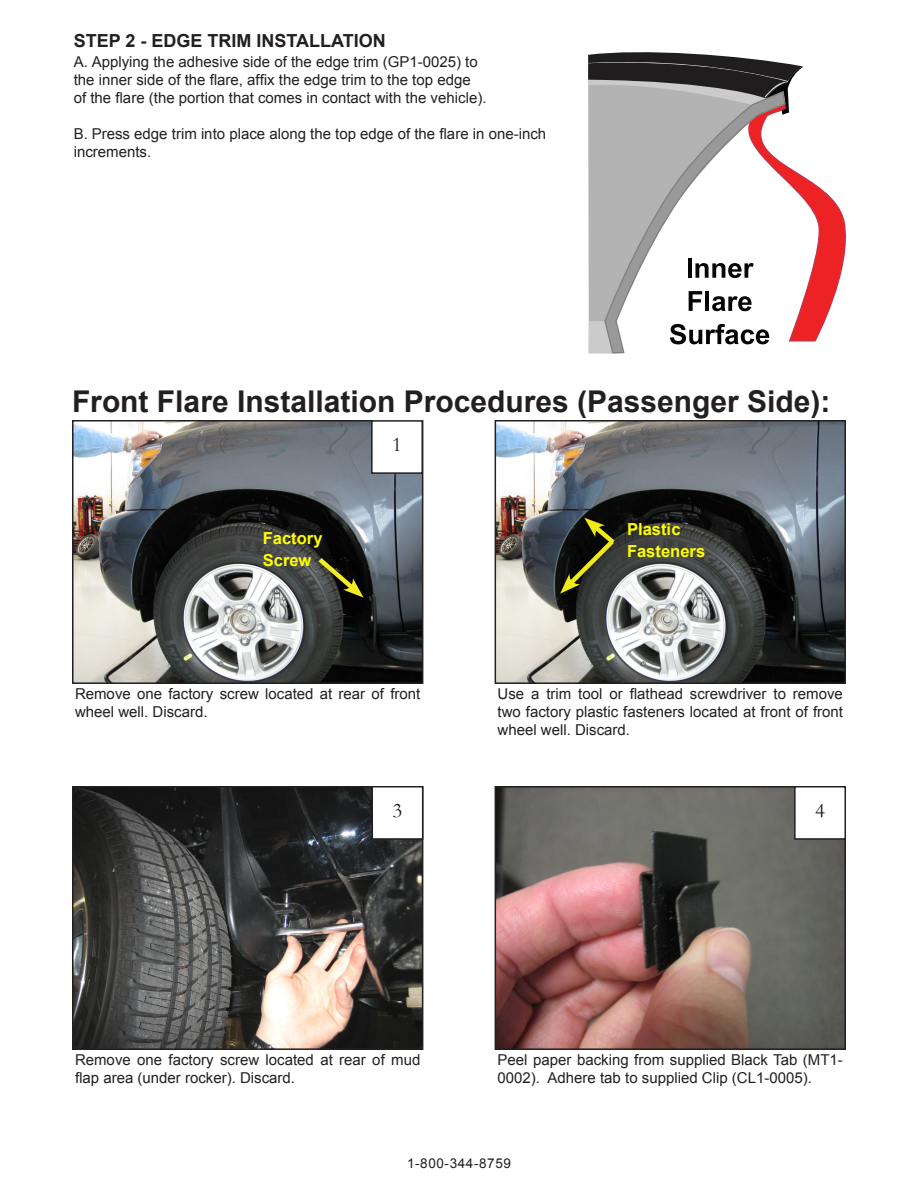
<style>
.page{position:relative;width:918px;height:1188px;background:#fff}
.page>*{position:absolute;margin:0;border:0;box-sizing:border-box;transform-origin:0 0}
.t1{font:700 30px "Arial";color:#231f20}
.t2{font:21px "Garamond";color:#231f20}
.t3{font:700 18px "Arial";color:#231f20}
.t4{font:700 16.5px/21.9px "Arial";color:#ff0}
.t5{font:15px/18px "Arial";color:#231f20}
.t6{font:13.5px "Arial";letter-spacing:.045em;color:#231f20}
</style>
<div class="page">
<img style="left:498px;top:789px;width:345px;height:258px">
<div style="left:495px;top:786px;width:351px;height:264px;border:2px solid #231f20"></div>
<img style="left:75px;top:789px;width:345px;height:258px">
<div style="left:72px;top:786px;width:351px;height:264px;border:2px solid #231f20"></div>
<img style="left:75px;top:423px;width:345px;height:258px">
<div style="left:72px;top:420px;width:351px;height:264px;border:2px solid #231f20"></div>
<div style="left:795px;top:787px;width:50px;height:52px;background:#fff"></div>
<div style="left:794px;top:786px;width:52px;height:54px;border:2px solid #231f20"></div>
<div style="left:372px;top:421px;width:50px;height:52px;background:#fff"></div>
<div style="left:371px;top:420px;width:52px;height:54px;border:2px solid #231f20"></div>
<div style="left:372px;top:787px;width:51px;height:52px;background:#fff"></div>
<div style="left:372px;top:786px;width:51px;height:54px;border:2px solid #231f20"></div>
<svg style="left:588px;top:52px;width:258px;height:302px"></svg>
<svg style="left:604px;top:90px;width:182px;height:264px"></svg>
<img style="left:498px;top:423px;width:345px;height:258px">
<div style="left:495px;top:420px;width:351px;height:264px;border:2px solid #231f20"></div>
<svg style="left:314px;top:553px;width:50px;height:45px;background:#3d3d21"></svg>
<svg style="left:560px;top:518px;width:60px;height:76px;background:#3b3c22"></svg>
<p class="t3" style="left:74px;top:29px;width:314px">STEP 2 - EDGE TRIM INSTALLATION</p>
<p class="t5" style="left:74px;top:53px;width:414px">A. Applying the adhesive side of the edge trim (GP1-0025) to the inner side of the flare, affix the edge trim to the top edge of the flare (the portion that comes in contact with the vehicle).</p>
<p class="t5" style="left:74px;top:125px;width:474px">B. Press edge trim into place along the top edge of the flare in one-inch increments.</p>
<p class="t1" style="left:72px;top:382px;width:760px">Front Flare Installation Procedures (Passenger Side):</p>
<p class="t2" style="left:392px;top:432px;width:11px">1</p>
<p class="t4" style="left:263px;top:528px;width:61px">Factory<br>Screw</p>
<p class="t4" style="left:627px;top:519px;width:80px">Plastic<br>Fasteners</p>
<p class="t5" style="left:75px;top:685px;width:347px">Remove one factory screw located at rear of front wheel well. Discard.</p>
<p class="t2" style="left:393px;top:798px;width:11px">3</p>
<p class="t5" style="left:498px;top:685px;width:347px;text-align:justify">Use a trim tool or flathead screwdriver to remove two factory plastic fasteners located at front of front wheel well. Discard.</p>
<p class="t2" style="left:815px;top:798px;width:11px">4</p>
<p class="t5" style="left:75px;top:1051px;width:347px">Remove one factory screw located at rear of mud flap area (under rocker). Discard.</p>
<p class="t5" style="left:498px;top:1051px;width:347px">Peel paper backing from supplied Black Tab (MT1-<br>0002). Adhere tab to supplied Clip (CL1-0005).</p>
<p class="t6" style="left:407px;top:1154px;width:105px">1-800-344-8759</p>
</div>
